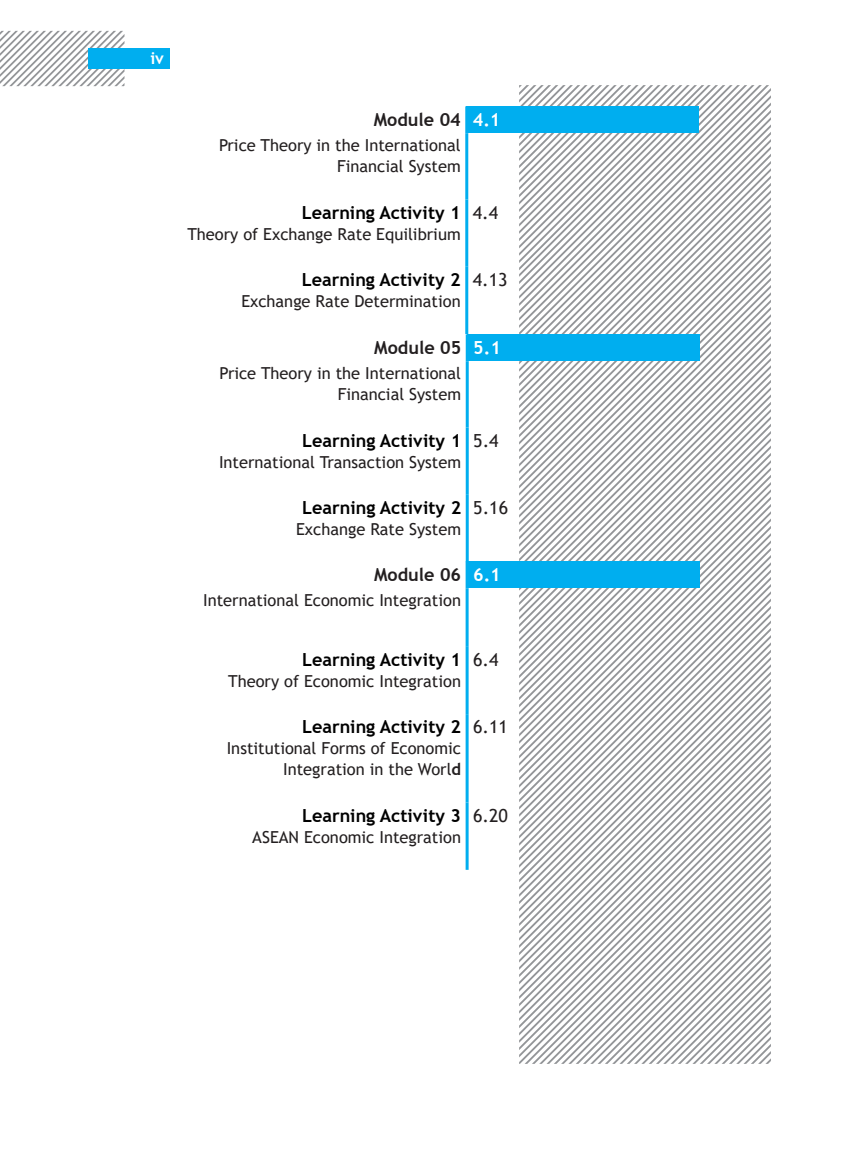
<style>
.page{position:relative;width:851px;height:1149px;background:#fff}
.page>*{position:absolute;margin:0;border:0;box-sizing:border-box;transform-origin:0 0}
.Daftar_Isi_OK{font:700 18px "Trebuchet MS";color:#000}
.t1{font:18px "Trebuchet MS";color:#231f20}
.Daftar_Isi_OK-2{font:700 18px "Trebuchet MS";color:#231f20}
.t2{font:700 18px "Trebuchet MS";color:#fff}
.Daftar_Isi_OK-3{font:16.5px/21px "Trebuchet MS";color:#231f20;text-align:right}
.t3{font:700 16.5px "Trebuchet MS";color:#fff}
.s1{font-weight:700}
</style>
<div class="page">
<svg style="left:0;top:31px;width:124px;height:55px"></svg>
<div style="left:88px;top:48px;width:82px;height:21px;background:#00aeef"></div>
<svg style="left:710px;top:85px;width:59px;height:250px"></svg>
<svg style="left:710px;top:85px;width:51px;height:243px"></svg>
<svg style="left:710px;top:85px;width:44px;height:235px"></svg>
<svg style="left:710px;top:85px;width:37px;height:228px"></svg>
<svg style="left:710px;top:85px;width:29px;height:221px"></svg>
<svg style="left:710px;top:85px;width:22px;height:213px"></svg>
<svg style="left:710px;top:85px;width:15px;height:206px"></svg>
<svg style="left:710px;top:85px;width:8px;height:199px"></svg>
<svg style="left:519px;top:85px;width:191px;height:401px"></svg>
<svg style="left:519px;top:486px;width:251px;height:40px"></svg>
<svg style="left:519px;top:526px;width:251px;height:537px"></svg>
<div style="left:467px;top:334px;width:232px;height:27px;background:#00aeef"></div>
<hr style="left:465px;top:334px;width:3px;height:27px;background:#00aeef">
<hr style="left:465px;top:361px;width:3px;height:66px;background:#00aeef">
<hr style="left:465px;top:427px;width:3px;height:67px;background:#00aeef">
<hr style="left:465px;top:494px;width:3px;height:68px;background:#00aeef">
<div style="left:467px;top:561px;width:232px;height:27px;background:#00aeef"></div>
<hr style="left:465px;top:561px;width:3px;height:27px;background:#00aeef">
<hr style="left:465px;top:588px;width:3px;height:58px;background:#00aeef">
<hr style="left:465px;top:646px;width:3px;height:68px;background:#00aeef">
<hr style="left:465px;top:714px;width:3px;height:88px;background:#00aeef">
<hr style="left:465px;top:802px;width:3px;height:67px;background:#00aeef">
<div style="left:466px;top:106px;width:233px;height:27px;background:#00aeef"></div>
<hr style="left:465px;top:106px;width:3px;height:27px;background:#00aeef">
<hr style="left:465px;top:133px;width:3px;height:66px;background:#00aeef">
<hr style="left:465px;top:199px;width:3px;height:68px;background:#00aeef">
<hr style="left:465px;top:267px;width:3px;height:67px;background:#00aeef">
<p class="t3" style="left:150px;top:48px;width:15px">iv</p>
<p class="Daftar_Isi_OK-2" style="left:374px;top:108px;width:88px">Module 04</p>
<p class="t2" style="left:472px;top:108px;width:29px">4.1</p>
<p class="Daftar_Isi_OK-3" style="left:219px;top:135px;width:243px">Price Theory in the International<br>Financial System</p>
<p class="Daftar_Isi_OK" style="left:302px;top:201px;width:160px">Learning Activity 1</p>
<p class="Daftar_Isi_OK-3" style="left:187px;top:223px;width:275px">Theory of Exchange Rate Equilibrium</p>
<p class="t1" style="left:472px;top:201px;width:27px">4.4</p>
<p class="Daftar_Isi_OK" style="left:302px;top:268px;width:160px">Learning Activity 2</p>
<p class="Daftar_Isi_OK-3" style="left:241px;top:290px;width:221px">Exchange Rate Determination</p>
<p class="t1" style="left:472px;top:268px;width:36px">4.13</p>
<p class="Daftar_Isi_OK-2" style="left:374px;top:336px;width:88px">Module 05</p>
<p class="t2" style="left:473px;top:336px;width:29px">5.1</p>
<p class="Daftar_Isi_OK-3" style="left:219px;top:363px;width:243px">Price Theory in the International<br>Financial System</p>
<p class="Daftar_Isi_OK" style="left:302px;top:429px;width:160px">Learning Activity 1</p>
<p class="Daftar_Isi_OK-3" style="left:219px;top:451px;width:244px">International Transaction System</p>
<p class="t1" style="left:473px;top:429px;width:27px">5.4</p>
<p class="Daftar_Isi_OK" style="left:302px;top:496px;width:160px">Learning Activity 2</p>
<p class="Daftar_Isi_OK-3" style="left:296px;top:518px;width:166px">Exchange Rate System</p>
<p class="t1" style="left:473px;top:496px;width:36px">5.16</p>
<p class="Daftar_Isi_OK-2" style="left:374px;top:563px;width:88px">Module 06</p>
<p class="t2" style="left:473px;top:563px;width:29px">6.1</p>
<p class="Daftar_Isi_OK-3" style="left:203px;top:589px;width:259px">International Economic Integration</p>
<p class="Daftar_Isi_OK" style="left:302px;top:648px;width:160px">Learning Activity 1</p>
<p class="Daftar_Isi_OK-3" style="left:228px;top:670px;width:234px">Theory of Economic Integration</p>
<p class="t1" style="left:473px;top:648px;width:27px">6.4</p>
<p class="Daftar_Isi_OK" style="left:302px;top:715px;width:160px">Learning Activity 2</p>
<p class="Daftar_Isi_OK-3" style="left:227px;top:737px;width:236px">Institutional Forms of Economic<br>Integration in the Worl<span class="s1">d</span></p>
<p class="t1" style="left:473px;top:715px;width:36px">6.11</p>
<p class="Daftar_Isi_OK" style="left:302px;top:803px;width:160px">Learning Activity 3</p>
<p class="Daftar_Isi_OK-3" style="left:252px;top:826px;width:210px">ASEAN Economic Integration</p>
<p class="t1" style="left:473px;top:803px;width:36px">6.20</p>
</div>
